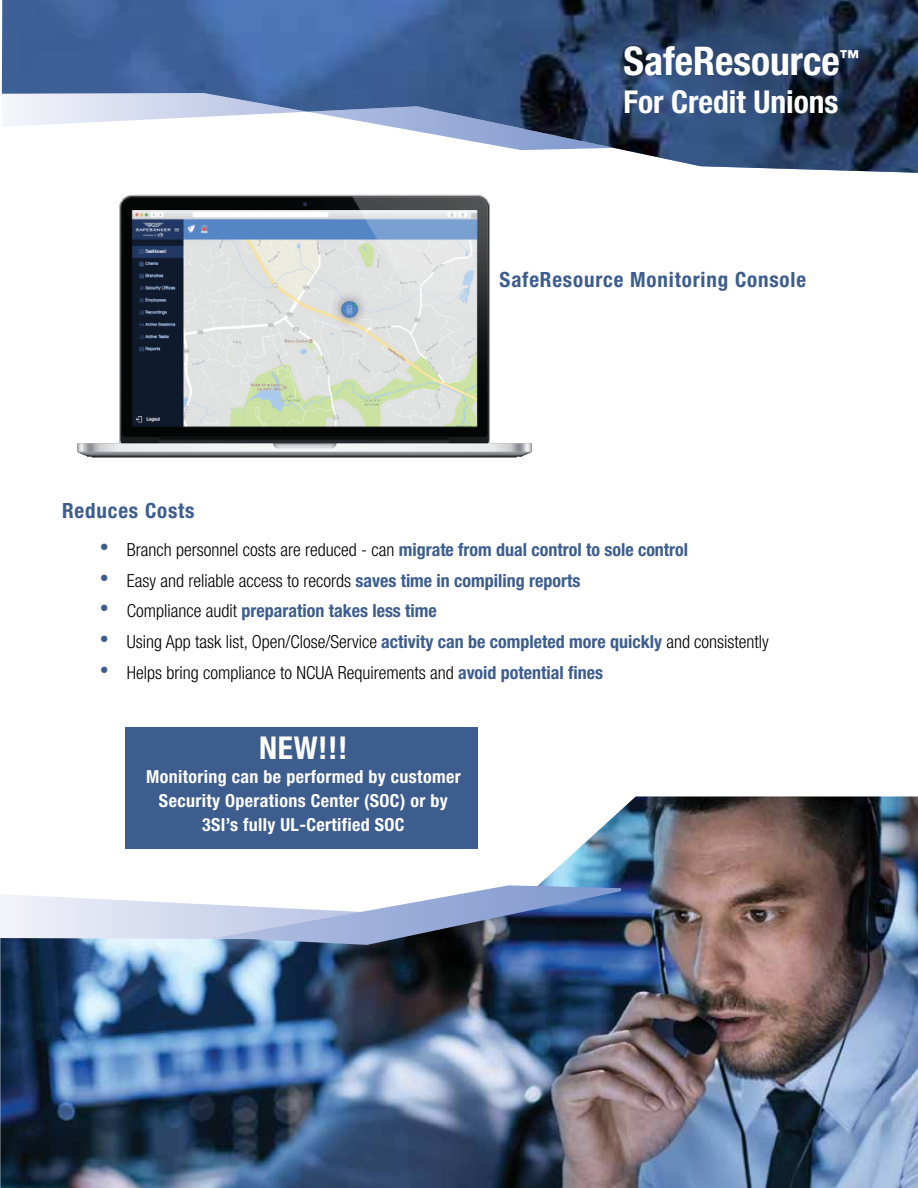
<style>
.page{position:relative;width:918px;height:1188px;background:#fff}
.page>*{position:absolute;margin:0;border:0;box-sizing:border-box;transform-origin:0 0}
.t1{font:700 condensed 39.6px "Helvetica Neue LT Std";color:#fff}
.t2{font:700 condensed 31.5px "Helvetica Neue LT Std";color:#fff}
.t3{font:700 condensed 21px "Helvetica Neue LT Std";letter-spacing:.04em;color:#3c5d8e}
.t4{font:300 condensed 18px "Helvetica Neue LT Std";color:#000}
.t5{font:700 condensed 18px "Helvetica Neue LT Std";color:#3c5d8e}
.t6{font:700 condensed 18px/24px "Helvetica Neue LT Std";letter-spacing:.02em;color:#fff;text-align:center}
.s1{font-family:"Arial";font-weight:400;font-stretch:normal;font-size:25.5px}
.s2{font-weight:300;color:#000}
.s3{font-family:"Arial";font-weight:400;font-stretch:normal;font-size:25.5px;color:#3c5d8e}
.s4{font-weight:700;color:#3c5d8e}
</style>
<div class="page">
<img style="left:2px;top:0;width:916px;height:173px">
<img style="left:0;top:796px;width:918px;height:392px">
<svg style="left:0;top:885px;width:621px;height:60px"></svg>
<img style="left:77px;top:194px;width:455px;height:264px">
<div style="left:126px;top:727px;width:352px;height:121px;background:#3c5d8e"></div>
<h1 class="t1" style="left:623px;top:37px;width:237px">SafeResource<sup>™</sup></h1>
<h2 class="t2" style="left:623px;top:82px;width:217px">For Credit Unions</h2>
<p class="t3" style="left:62px;top:498px;width:134px">Reduces Costs</p>
<p class="t3" style="left:500px;top:267px;width:308px">SafeResource Monitoring Console</p>
<p class="t5" style="left:100px;top:539px;width:590px"><span class="s1">•</span> <span class="s2">Branch personnel costs are reduced - can</span> migrate from dual control to sole control</p>
<p class="t4" style="left:100px;top:570px;width:482px"><span class="s3">•</span> Easy and reliable access to records <span class="s4">saves time in compiling reports</span></p>
<p class="t5" style="left:100px;top:600px;width:339px"><span class="s1">•</span> <span class="s2">Compliance audit</span> preparation takes less time</p>
<p class="t4" style="left:100px;top:631px;width:671px"><span class="s3">•</span> Using App task list, Open/Close/Service <span class="s4">activity can be completed more quickly</span> and consistently</p>
<p class="t4" style="left:100px;top:662px;width:505px"><span class="s3">•</span> Helps bring compliance to NCUA Requirements and <span class="s4">avoid potential fines</span></p>
<h2 class="t2" style="left:259px;top:729px;width:90px">NEW!!!</h2>
<p class="t6" style="left:146px;top:765px;width:316px">Monitoring can be performed by customer<br>Security Operations Center (SOC) or by<br>3SI’s fully UL-Certified SOC</p>
</div>
